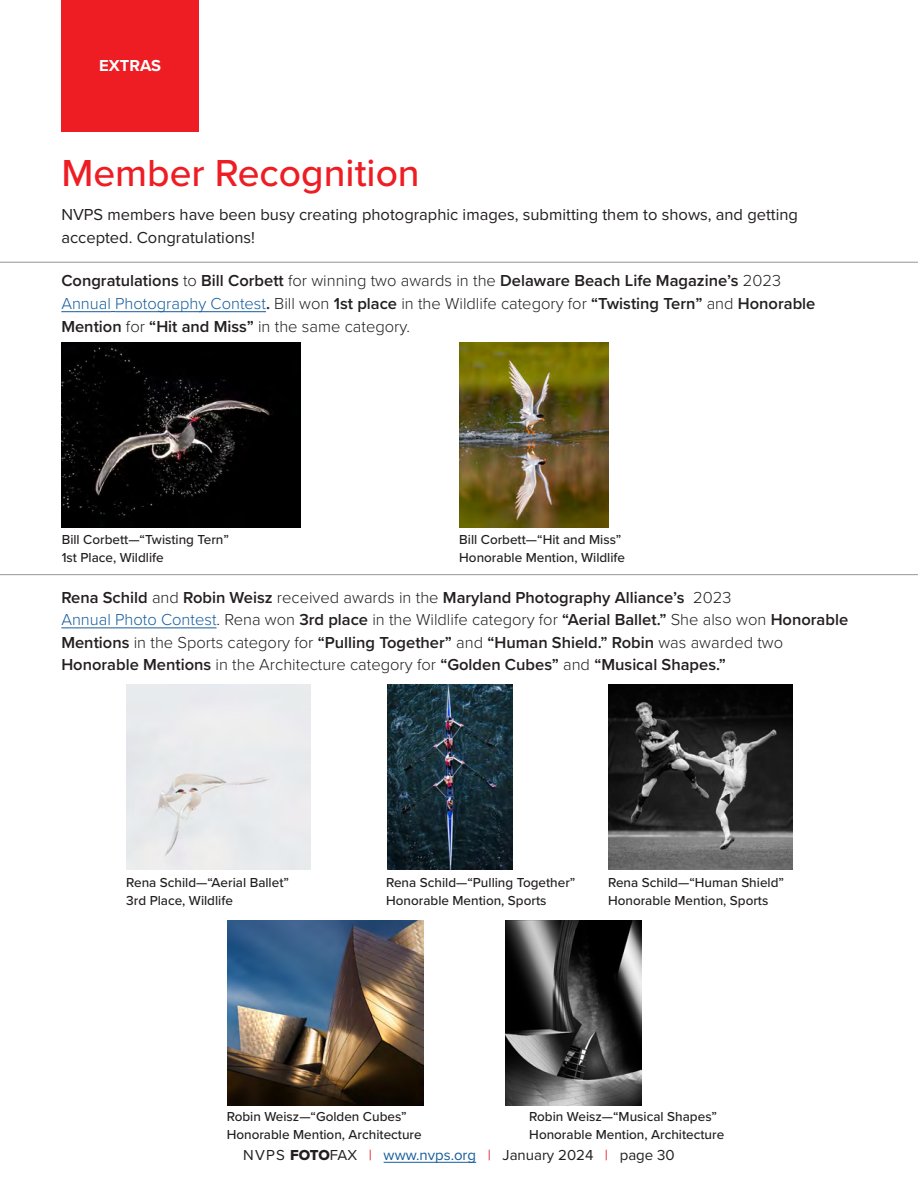
<style>
.page{position:relative;width:918px;height:1188px;background:#fff}
.page>*{position:absolute;margin:0;border:0;box-sizing:border-box;transform-origin:0 0}
.smaller_section_heads_in_back{font:500 39px "Proxima Nova";color:#ee1d23}
.Flush_left__rag_right_text{font:600 16.5px/22.5px "Proxima Nova";color:#231f20}
.Flush_left__rag_right_text-2{font:16.5px/22.5px "Proxima Nova";color:#231f20}
.t1{font:700 16.5px "Proxima Nova";color:#fff}
.t2{font:15px "Proxima Nova";color:#231f20}
.Captions_Left{font:500 13.5px/18px "Proxima Nova";color:#231f20}
.s1{font-weight:300}
.s2{font-weight:300;color:#175d9e}
.s3{font-family:"Proxima Nova Extrabld"}
.s4{color:#ee1d23}
.s5{color:#175d9e}
</style>
<div class="page">
<hr style="left:384px;top:1162px;width:92px;height:1px;background:#175d9e">
<div style="left:62px;top:0;width:137px;height:131px;background:#ee1d23"></div>
<hr style="left:0;top:262px;width:918px;height:1px;background:#939598">
<hr style="left:0;top:574px;width:918px;height:1px;background:#939598">
<hr style="left:61px;top:311px;width:50px;height:1px;background:#175d9e">
<hr style="left:115px;top:311px;width:151px;height:1px;background:#175d9e">
<hr style="left:61px;top:628px;width:156px;height:1px;background:#175d9e">
<img style="left:61px;top:342px;width:239px;height:185px">
<img style="left:459px;top:342px;width:150px;height:185px">
<div style="left:126px;top:685px;width:185px;height:185px;background:#e9ebed"></div>
<img style="left:387px;top:685px;width:125px;height:185px">
<img style="left:608px;top:685px;width:185px;height:185px">
<img style="left:227px;top:921px;width:196px;height:184px">
<img style="left:505px;top:921px;width:137px;height:184px">
<p class="t1" style="left:99px;top:53px;width:63px">EXTRAS</p>
<p class="smaller_section_heads_in_back" style="left:61px;top:144px;width:360px">Member Recognition</p>
<p class="Flush_left__rag_right_text-2" style="left:61px;top:203px;width:738px">NVPS members have been busy creating photographic images, submitting them to shows, and getting accepted. Congratulations!</p>
<p class="Flush_left__rag_right_text" style="left:61px;top:269px;width:756px">Congratulations <span class="s1">to</span> Bill Corbett <span class="s1">for winning two awards in the</span> Delaware Beach Life Magazine’s <span class="s1">2023<br></span><span class="s2">Annual Photography Contest</span>. <span class="s1">Bill won</span> 1st place <span class="s1">in the Wildlife category for</span> “Twisting Tern” <span class="s1">and</span> Honorable<br>Mention <span class="s1">for</span> “Hit and Miss” <span class="s1">in the same category.</span></p>
<p class="Captions_Left" style="left:62px;top:530px;width:169px">Bill Corbett—“Twisting Tern”<br>1st Place, Wildlife</p>
<p class="Captions_Left" style="left:459px;top:530px;width:167px">Bill Corbett—“Hit and Miss”<br>Honorable Mention, Wildlife</p>
<p class="Flush_left__rag_right_text" style="left:61px;top:585px;width:788px">Rena Schild <span class="s1">and</span> Robin Weisz <span class="s1">received awards in the</span> Maryland Photography Alliance’s <span class="s1">2023<br></span><span class="s2">Annual Photo Contest</span><span class="s1">. Rena won</span> 3rd place <span class="s1">in the Wildlife category for</span> “Aerial Ballet.” <span class="s1">She also won</span> Honorable Mentions <span class="s1">in the Sports category for</span> “Pulling Together” <span class="s1">and</span> “Human Shield.” Robin <span class="s1">was awarded two </span>Honorable Mentions <span class="s1">in the Architecture category for</span> “Golden Cubes” <span class="s1">and</span> “Musical Shapes.”</p>
<p class="Captions_Left" style="left:126px;top:873px;width:164px">Rena Schild—“Aerial Ballet”<br>3rd Place, Wildlife</p>
<p class="Captions_Left" style="left:386px;top:873px;width:191px">Rena Schild—“Pulling Together”<br>Honorable Mention, Sports</p>
<p class="Captions_Left" style="left:608px;top:873px;width:177px">Rena Schild—“Human Shield”<br>Honorable Mention, Sports</p>
<p class="Captions_Left" style="left:227px;top:1107px;width:196px">Robin Weisz—“Golden Cubes”<br>Honorable Mention, Architecture</p>
<p class="Captions_Left" style="left:529px;top:1107px;width:196px">Robin Weisz—“Musical Shapes”<br>Honorable Mention, Architecture</p>
<p class="t2" style="left:243px;top:1144px;width:433px">NVPS <span class="s3">FOTO</span>FAX <span class="s4">|</span> <span class="s5">www.nvps.org</span> <span class="s4">|</span> January 2024 <span class="s4">|</span> page 30</p>
</div>
